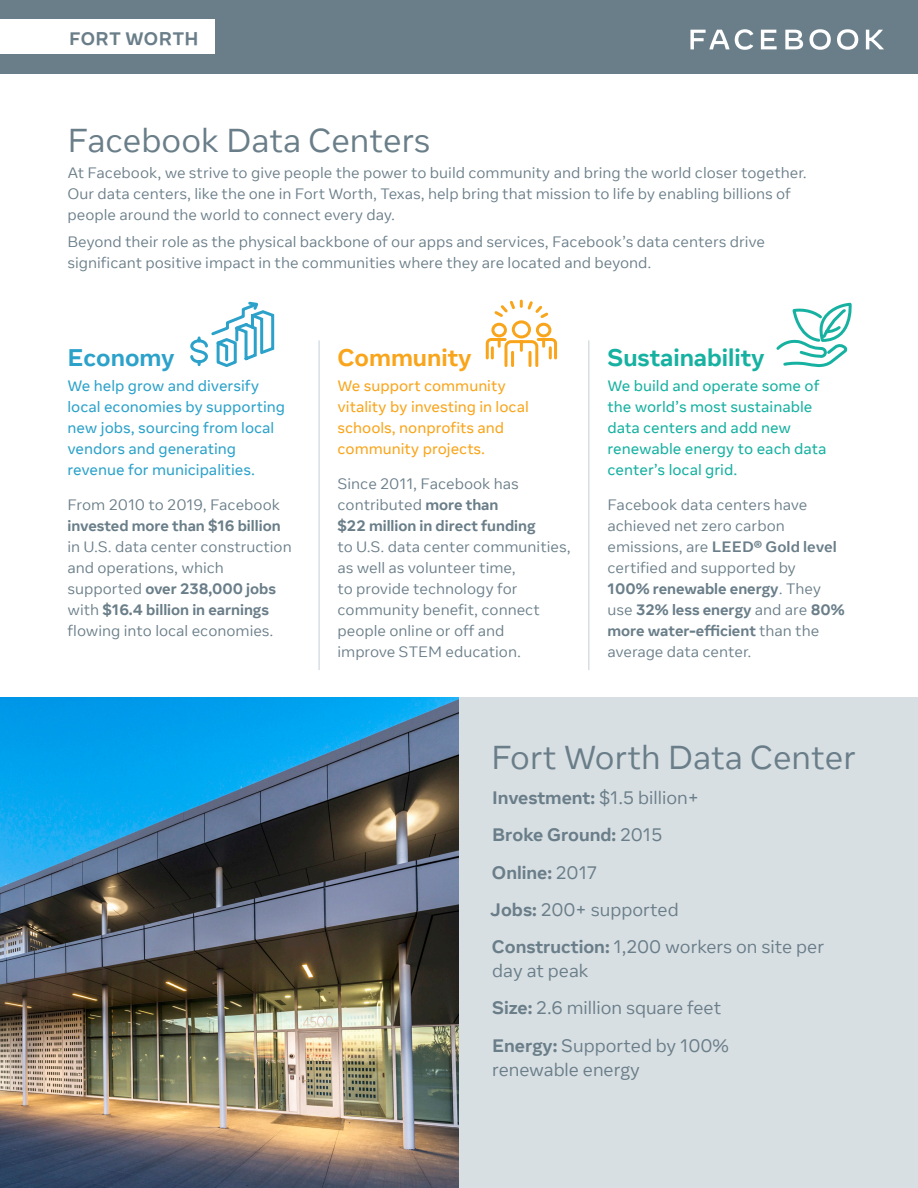
<style>
.page{position:relative;width:918px;height:1188px;background:#fff}
.page>*{position:absolute;margin:0;border:0;box-sizing:border-box;transform-origin:0 0}
.head{font:300 33px "Optimistic Display";color:#6a7e89}
.tablehead{font:700 24px "Optimistic Display";color:#16b1a1}
.tablehead-2{font:700 24px "Optimistic Display";color:#f9a51b}
.tablehead-3{font:700 24px "Optimistic Display";color:#2ca2ca}
.bulletsbig_copy{font:300 18px/24px "Optimistic Display";color:#6a7e89}
.bulletsbig_copy-2{font:700 18px "Optimistic Display";color:#6a7e89}
.head-2{font:700 18px "Optimistic Display";letter-spacing:.03em;color:#6a7e89}
.t1{font:300 15px/21px "Optimistic Text";color:#6a7e89}
.big{font:15px/21px "Optimistic Text";color:#2ca2ca}
.big-2{font:15px/21px "Optimistic Text";color:#16b1a1}
.big-3{font:15px/21px "Optimistic Text";color:#f9a51b}
.s1{font-family:"Optimistic Display";font-weight:700}
.s2{font-weight:700}
.s3{font-weight:300}
</style>
<div class="page">
<div style="left:459px;top:698px;width:459px;height:490px;background:#d8dfe3"></div>
<img style="left:0;top:698px;width:459px;height:490px">
<svg style="left:776px;top:302px;width:76px;height:66px"></svg>
<svg style="left:485px;top:299px;width:73px;height:68px"></svg>
<hr style="left:318px;top:340px;width:2px;height:330px;background:#d8dfe3">
<hr style="left:588px;top:340px;width:2px;height:330px;background:#d8dfe3">
<div style="left:0;top:0;width:918px;height:73px;background:#6a7e89"></div>
<svg style="left:690px;top:29px;width:63px;height:21px"></svg>
<svg style="left:761px;top:30px;width:16px;height:19px"></svg>
<svg style="left:785px;top:30px;width:18px;height:19px"></svg>
<svg style="left:809px;top:29px;width:22px;height:21px"></svg>
<svg style="left:837px;top:29px;width:21px;height:21px"></svg>
<svg style="left:866px;top:30px;width:18px;height:19px"></svg>
<svg style="left:190px;top:301px;width:85px;height:66px"></svg>
<div style="left:0;top:19px;width:215px;height:35px;background:#fff"></div>
<p class="head-2" style="left:69px;top:27px;width:131px">FORT WORTH</p>
<p class="head" style="left:68px;top:121px;width:365px">Facebook Data Centers</p>
<p class="t1" style="left:68px;top:162px;width:741px">At Facebook, we strive to give people the power to build community and bring the world closer together.<br>Our data centers, like the one in Fort Worth, Texas, help bring that mission to life by enabling billions of people around the world to connect every day.</p>
<p class="t1" style="left:68px;top:232px;width:699px">Beyond their role as the physical backbone of our apps and services, Facebook’s data centers drive significant positive impact in the communities where they are located and beyond.</p>
<p class="tablehead-3" style="left:68px;top:342px;width:109px">Economy</p>
<p class="big" style="left:68px;top:376px;width:219px">We help grow and diversify local economies by supporting new jobs, sourcing from local vendors and generating revenue for municipalities.</p>
<p class="t1" style="left:68px;top:494px;width:226px">From 2010 to 2019, Facebook <span class="s1">invested more than $16 billion </span>in U.S. data center construction and operations, which supported <span class="s1">over 238,000 jobs </span>with <span class="s1">$16.4 billion in earnings </span>flowing into local economies.</p>
<p class="tablehead-2" style="left:338px;top:342px;width:136px">Community</p>
<p class="big-3" style="left:338px;top:376px;width:193px">We support community vitality by investing in local schools, nonprofits and community projects.</p>
<p class="t1" style="left:338px;top:473px;width:235px">Since 2011, Facebook has contributed <span class="s1">more than<br>$22 million in direct funding<br></span>to U.S. data center communities, as well as volunteer time,<br>to provide technology for community benefit, connect people online or off and<br>improve STEM education.</p>
<p class="tablehead" style="left:608px;top:342px;width:159px">Sustainability</p>
<p class="big-2" style="left:608px;top:376px;width:220px">We build and operate some of the world’s most sustainable data centers and add new renewable energy to each data center’s local grid.</p>
<p class="t1" style="left:608px;top:494px;width:239px">Facebook data centers have achieved net zero carbon emissions, are <span class="s2">LEED® Gold level </span>certified and supported by<br><span class="s1">100% renewable energy</span>. They use <span class="s1">32% less energy</span> and are <span class="s1">80% more water-efficient</span> than the average data center.</p>
<p class="head" style="left:491px;top:737px;width:366px">Fort Worth Data Center</p>
<p class="bulletsbig_copy" style="left:492px;top:786px;width:208px"><span class="s2">Investment:</span> $1.5 billion+</p>
<p class="bulletsbig_copy-2" style="left:492px;top:824px;width:172px">Broke Ground: <span class="s3">2015</span></p>
<p class="bulletsbig_copy-2" style="left:492px;top:861px;width:107px">Online: <span class="s3">2017</span></p>
<p class="bulletsbig_copy" style="left:490px;top:898px;width:190px"><span class="s2">Jobs:</span> 200+ supported</p>
<p class="bulletsbig_copy" style="left:492px;top:935px;width:334px"><span class="s2">Construction:</span> 1,200 workers on site per day at peak</p>
<p class="bulletsbig_copy" style="left:492px;top:996px;width:231px"><span class="s2">Size:</span> 2.6 million square feet</p>
<p class="bulletsbig_copy" style="left:492px;top:1034px;width:238px"><span class="s2">Energy:</span> Supported by 100% renewable energy</p>
</div>
